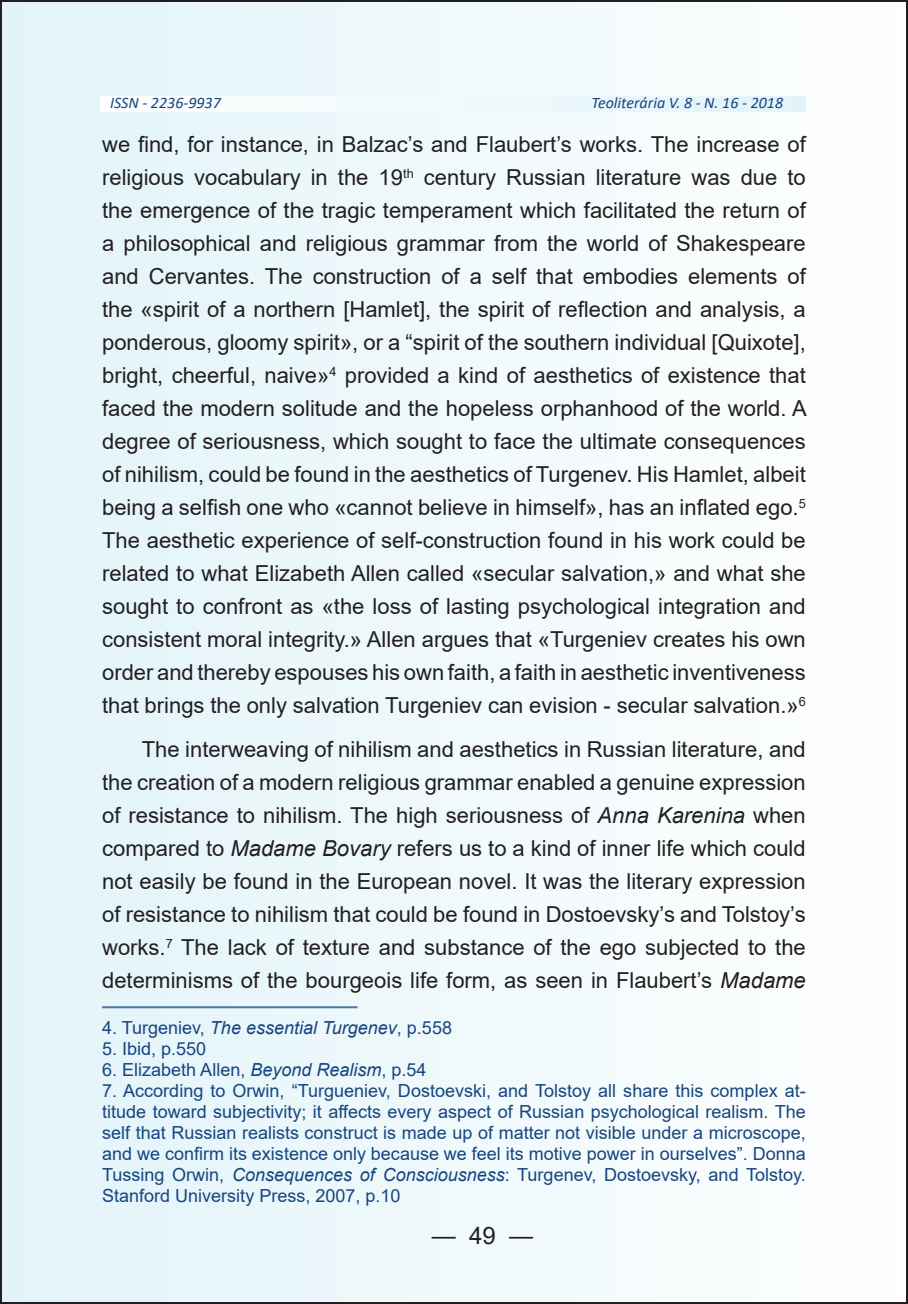
<style>
.page{position:relative;width:908px;height:1304px;background:#fff}
.page>*{position:absolute;margin:0;border:0;box-sizing:border-box;transform-origin:0 0}
.t1{font:24px "Arial";color:#231f20}
.t2{font:22px/33px "Arial";color:#231f20;text-align:justify}
.t3{font:18px/21px "Arial";color:#154680;text-align:justify}
.t4{font:italic 18px "Arial";color:#154680}
.t5{font:italic 16px "Calibri";color:#154680}
.s1{font-style:italic}
.s2{font-style:normal}
</style>
<div class="page">
<div style="left:1px;top:1px;width:905px;height:1302px;background:linear-gradient(to right,#e2f4fa,#fefefe)"></div>
<svg style="left:100px;top:96px;width:705px;height:15px"></svg>
<hr style="left:102px;top:1006px;width:255px;height:2px;background:#4d76a8">
<p class="t5" style="left:110px;top:92px;width:112px">ISSN - 2236-9937</p>
<p class="t5" style="left:591px;top:92px;width:193px">Teoliterária V. 8 - N. 16 - 2018</p>
<p class="t2" style="left:102px;top:128px;width:706px">we find, for instance, in Balzac’s and Flaubert’s works. The increase of religious vocabulary in the 19<sup>th</sup> century Russian literature was due to the emergence of the tragic temperament which facilitated the return of a philosophical and religious grammar from the world of Shakespeare and Cervantes. The construction of a self that embodies elements of the «spirit of a northern [Hamlet], the spirit of reflection and analysis, a ponderous, gloomy spirit», or a “spirit of the southern individual [Quixote], bright, cheerful, naive»<sup>4</sup> provided a kind of aesthetics of existence that faced the modern solitude and the hopeless orphanhood of the world. A degree of seriousness, which sought to face the ultimate consequences of nihilism, could be found in the aesthetics of Turgenev. His Hamlet, albeit being a selfish one who «cannot believe in himself», has an inflated ego.<sup>5<br></sup>The aesthetic experience of self-construction found in his work could be related to what Elizabeth Allen called «secular salvation,» and what she sought to confront as «the loss of lasting psychological integration and consistent moral integrity.» Allen argues that «Turgeniev creates his own order and thereby espouses his own faith, a faith in aesthetic inventiveness that brings the only salvation Turgeniev can evision - secular salvation.»<sup>6</sup></p>
<p class="t2" style="left:102px;top:733px;width:704px;text-indent:40px">The interweaving of nihilism and aesthetics in Russian literature, and the creation of a modern religious grammar enabled a genuine expression of resistance to nihilism. The high seriousness of <span class="s1">Anna Karenina</span> when compared to <span class="s1">Madame Bovary</span> refers us to a kind of inner life which could not easily be found in the European novel. It was the literary expression of resistance to nihilism that could be found in Dostoevsky’s and Tolstoy’s works.<sup>7</sup> The lack of texture and substance of the ego subjected to the determinisms of the bourgeois life form, as seen in Flaubert’s <span class="s1">Madame</span></p>
<p class="t4" style="left:102px;top:1016px;width:351px"><span class="s2">4. Turgeniev,</span> The essential Turgenev<span class="s2">, p.558</span></p>
<p class="t3" style="left:102px;top:1038px;width:106px">5. Ibid, p.550</p>
<p class="t3" style="left:102px;top:1059px;width:326px">6. Elizabeth Allen, <span class="s1">Beyond Realism</span>, p.54</p>
<p class="t3" style="left:102px;top:1080px;width:704px">7. According to Orwin, “Turgueniev, Dostoevski, and Tolstoy all share this complex at&shy;titude toward subjectivity; it affects every aspect of Russian psychological realism. The self that Russian realists construct is made up of matter not visible under a microscope, and we confirm its existence only because we feel its motive power in ourselves”. Donna Tussing Orwin, <span class="s1">Consequences of Consciousness</span>: Turgenev, Dostoevsky, and Tolstoy.<br>Stanford University Press, 2007, p.10</p>
<p class="t1" style="left:431px;top:1218px;width:103px">— 49 —</p>
</div>
